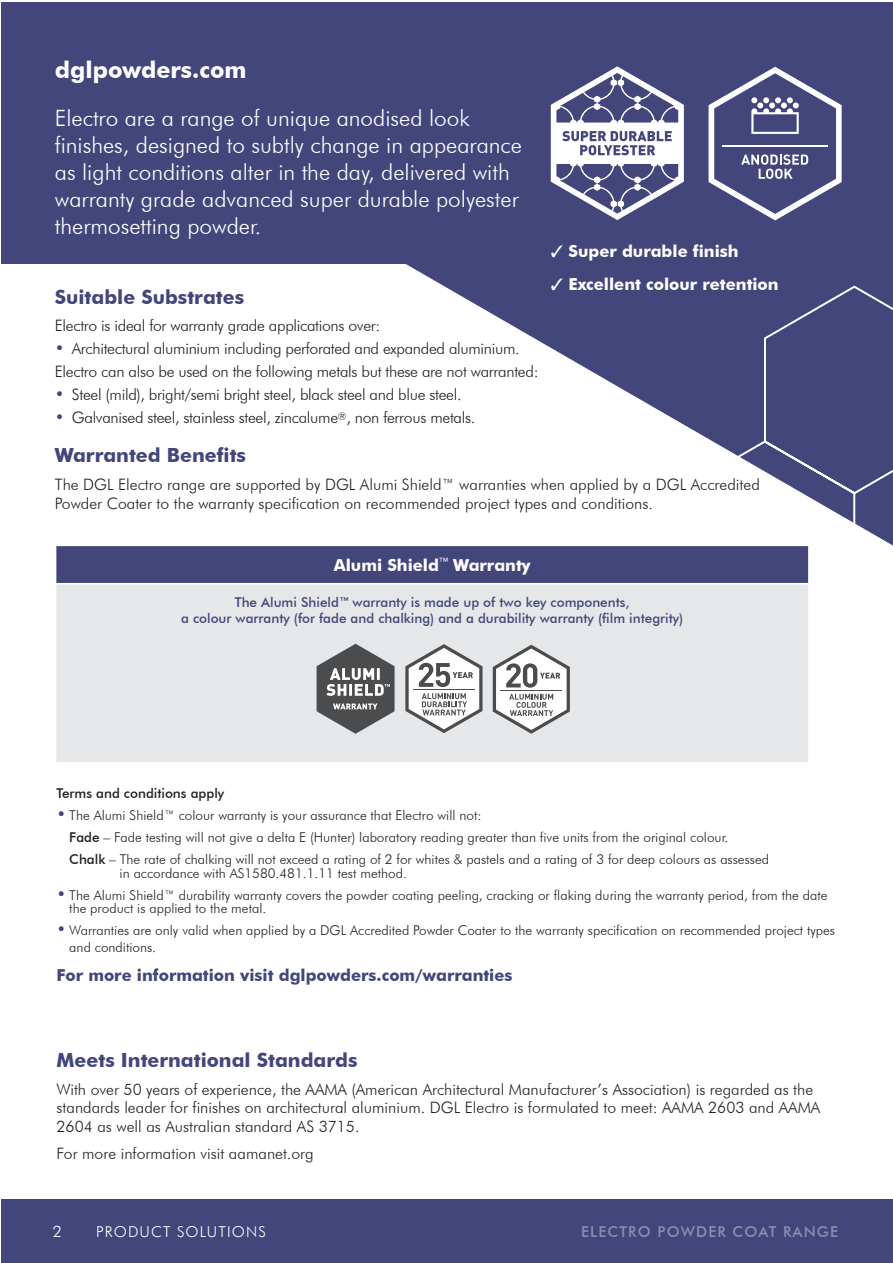
<style>
.page{position:relative;width:893px;height:1263px;background:#fff}
.page>*{position:absolute;margin:0;border:0;box-sizing:border-box;transform-origin:0 0}
.t1{font:700 23.25px "Futura BT";color:#fff}
.t2{font:300 22.5px/27px "Futura BT";color:#fff}
.t3{font:700 19.5px "Futura BT";color:#42467b}
.t4{font:700 16.5px "Futura BT";color:#fff}
.t5{font:700 16.5px "Futura BT";color:#42467b}
.t6{font:300 15.75px/18.8px "Futura BT";color:#231f20}
.t7{font:300 15.75px/23px "Futura BT";letter-spacing:-.02em;color:#231f20}
.t8{font:300 15.75px "Futura BT";color:#fff}
.t9{font:500 15px "Futura BT";letter-spacing:.075em;color:#8c8cb0}
.t10{font:300 15px "Futura BT";letter-spacing:.075em;color:#fff}
.t11{font:300 13.5px/22px "Futura BT";color:#231f20}
.t12{font:500 13.5px/16.2px "Futura BT";color:#42467b;text-align:center}
.t13{font:500 13.5px "Futura BT";color:#231f20}
.s1{font-weight:700;font-size:16.5px;color:#42467b}
.s2{font-weight:500}
</style>
<div class="page">
<div style="left:2px;top:1200px;width:891px;height:63px;background:#42467b"></div>
<div style="left:2px;top:2px;width:891px;height:262px;background:#42467b"></div>
<svg style="left:406px;top:126px;width:487px;height:293px;fill:#42467b"></svg>
<svg style="left:673px;top:284px;width:220px;height:262px"></svg>
<div style="left:56px;top:545px;width:753px;height:39px;background:#42467b"></div>
<div style="left:56px;top:584px;width:753px;height:179px;background:#e6e7e9"></div>
<hr style="left:55px;top:545px;width:755px;height:1px;background:#fff">
<hr style="left:808px;top:546px;width:2px;height:37px;background:#fff">
<hr style="left:55px;top:583px;width:755px;height:1px;background:#fff">
<hr style="left:808px;top:584px;width:2px;height:178px;background:#fff">
<hr style="left:55px;top:762px;width:755px;height:1px;background:#fff">
<svg style="left:551px;top:66px;width:133px;height:154px"></svg>
<svg style="left:709px;top:67px;width:133px;height:153px"></svg>
<svg style="left:317px;top:644px;width:78px;height:90px"></svg>
<svg style="left:493px;top:645px;width:77px;height:89px"></svg>
<svg style="left:405px;top:644px;width:77px;height:89px"></svg>
<p class="t1" style="left:55px;top:55px;width:193px">dglpowders.com</p>
<p class="t2" style="left:55px;top:104px;width:469px">Electro are a range of unique anodised look finishes, designed to subtly change in appearance as light conditions alter in the day, delivered with warranty grade advanced super durable polyester thermosetting powder.</p>
<p class="t4" style="left:551px;top:241px;width:189px">✓ Super durable finish</p>
<p class="t4" style="left:551px;top:274px;width:229px">✓ Excellent colour retention</p>
<p class="t3" style="left:55px;top:285px;width:191px">Suitable Substrates</p>
<p class="t7" style="left:55px;top:314px;width:327px">Electro is ideal for warranty grade applications over:</p>
<p class="t7" style="left:55px;top:337px;width:485px"><span class="s1">•</span> Architectural aluminium including perforated and expanded aluminium.<br>Electro can also be used on the following metals but these are not warranted:</p>
<p class="t7" style="left:55px;top:383px;width:408px"><span class="s1">•</span> Steel (mild), bright/semi bright steel, black steel and blue steel.</p>
<p class="t7" style="left:55px;top:406px;width:422px"><span class="s1">•</span> Galvanised steel, stainless steel, zincalume<sup>®</sup>, non ferrous metals.</p>
<p class="t3" style="left:55px;top:444px;width:193px">Warranted Benefits</p>
<p class="t6" style="left:55px;top:475px;width:706px">The DGL Electro range are supported by DGL Alumi Shield™ warranties when applied by a DGL Accredited<br>Powder Coater to the warranty specification on recommended project types and conditions.</p>
<p class="t4" style="left:334px;top:555px;width:198px">Alumi Shield<sup>™</sup> Warranty</p>
<p class="t12" style="left:181px;top:594px;width:504px">The Alumi Shield™ warranty is made up of two key components,<br>a colour warranty (for fade and chalking) and a durability warranty (film integrity)</p>
<p class="t13" style="left:57px;top:785px;width:169px">Terms and conditions apply</p>
<p class="t11" style="left:69px;top:804px;width:701px;text-indent:-13px"><span class="s1">•</span> The Alumi Shield™ colour warranty is your assurance that Electro will not:<br><span class="s2">Fade</span> – Fade testing will not give a delta E (Hunter) laboratory reading greater than five units from the original colour.<br><span class="s2">Chalk</span> – The rate of chalking will not exceed a rating of 2 for whites &amp; pastels and a rating of 3 for deep colours as assessed</p>
<p class="t11" style="left:120px;top:862px;width:289px">in accordance with AS1580.481.1.11 test method.</p>
<p class="t11" style="left:69px;top:888px;width:760px;line-height:13.5px;text-indent:-13px"><span class="s1">•</span> The Alumi Shield™ durability warranty covers the powder coating peeling, cracking or flaking during the warranty period, from the date the product is applied to the metal.</p>
<p class="t11" style="left:69px;top:922px;width:767px;line-height:16.5px;text-indent:-13px"><span class="s1">•</span> Warranties are only valid when applied by a DGL Accredited Powder Coater to the warranty specification on recommended project types and conditions.</p>
<p class="t5" style="left:57px;top:965px;width:457px">For more information visit dglpowders.com/warranties</p>
<p class="t3" style="left:57px;top:1048px;width:302px">Meets International Standards</p>
<p class="t6" style="left:57px;top:1079px;width:765px">With over 50 years of experience, the AAMA (American Architectural Manufacturer’s Association) is regarded as the standards leader for finishes on architectural aluminium. DGL Electro is formulated to meet: AAMA 2603 and AAMA<br>2604 as well as Australian standard AS 3715.</p>
<p class="t6" style="left:57px;top:1144px;width:259px">For more information visit aamanet.org</p>
<p class="t8" style="left:53px;top:1221px;width:11px">2</p>
<p class="t10" style="left:96px;top:1223px;width:171px">PRODUCT SOLUTIONS</p>
<p class="t9" style="left:581px;top:1222px;width:258px">ELECTRO POWDER COAT RANGE</p>
</div>
